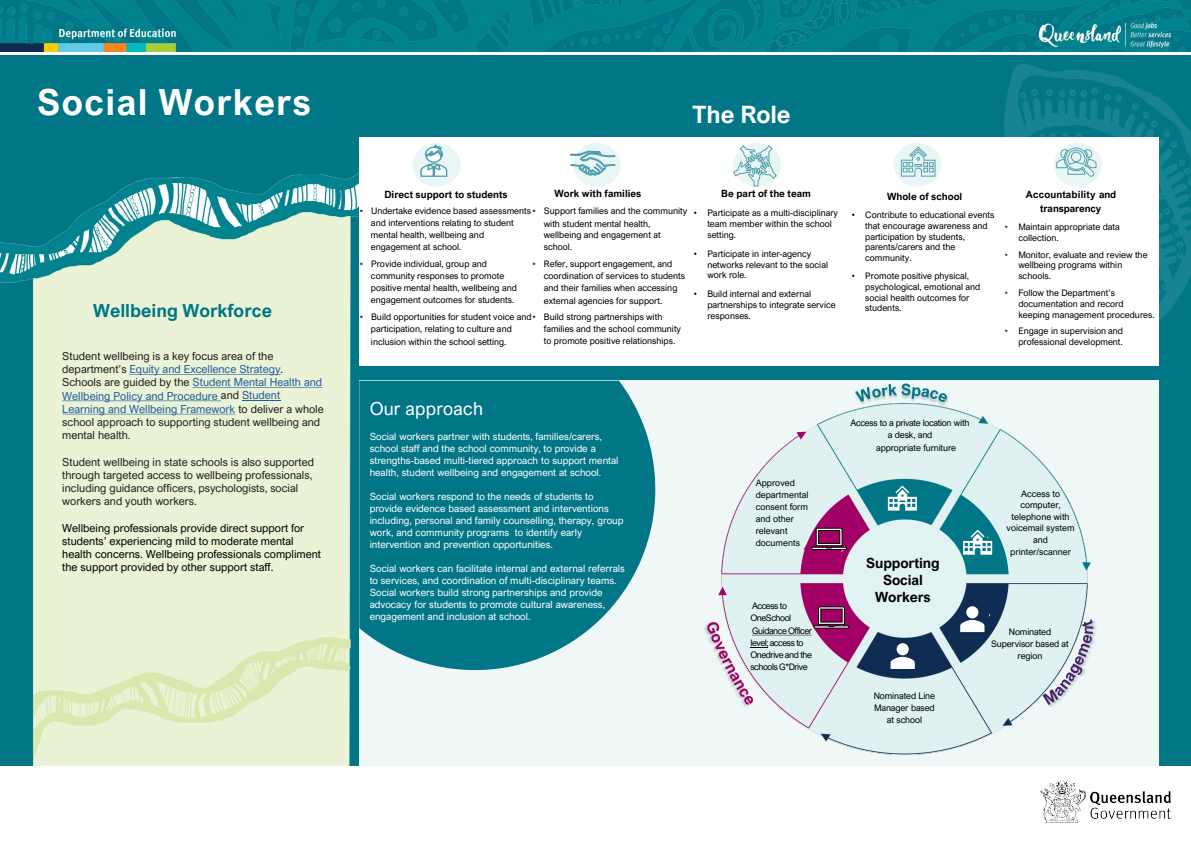
<style>
.page{position:relative;width:1191px;height:843px;background:#fff}
.page>*{position:absolute;margin:0;border:0;box-sizing:border-box;transform-origin:0 0}
.t1{font:700 36px "Arial Nova";letter-spacing:.035em;color:#fff}
.t2{font:700 24px "Arial Nova";letter-spacing:-.01em;color:#fff}
.t3{font:700 18px "Arial Nova";color:#007687}
.t4{font:18px "Arial Nova";letter-spacing:.015em;color:#fff}
.t5{font:700 14px/16.8px "Arial Nova";letter-spacing:-.01em;color:#000;text-align:center}
.t6{font:11px/13.2px "Arial Nova";color:#221e1f}
.t7{font:11px/13.2px "Arial Nova";color:#000}
.t8{font:10px/12px "Arial Nova";color:#fff}
.t9{font:700 10px "Arial Nova";color:#000}
.t10{font:9px/12px "Arial Nova";color:#000}
.t11{font:9px/12px "Arial Nova";letter-spacing:-.05em;color:#000}
.t12{font:9px/12px "Arial Nova";letter-spacing:-.035em;color:#000;text-align:center}
.t13{font:9px/12px "Arial Nova";letter-spacing:-.055em;color:#000}
.s1{color:#215e9e}
.s2{color:#482367}
.s3{font-family:"Arial"}
.s4{font-size:9.5px}
.s5{font-family:"Arial";color:#482367}
</style>
<div class="page">
<div style="left:0;top:55px;width:1191px;height:710px;background:#007687"></div>
<img style="left:1004px;top:64px;width:187px;height:301px">
<img style="left:0;top:171px;width:365px;height:594px">
<div style="left:359px;top:137px;width:799px;height:228px;background:#fff"></div>
<div style="left:359px;top:380px;width:799px;height:385px;background:#eff8f7"></div>
<svg style="left:359px;top:380px;width:296px;height:289px;background:#1b8493"></svg>
<svg style="left:570px;top:143px;width:51px;height:44px"></svg>
<img style="left:721px;top:403px;width:369px;height:351px">
<img style="left:1090px;top:791px;width:81px;height:27px">
<img style="left:1041px;top:780px;width:45px;height:42px">
<svg style="left:129px;top:374px;width:152px;height:1px"></svg>
<svg style="left:193px;top:387px;width:129px;height:1px"></svg>
<svg style="left:62px;top:400px;width:159px;height:1px"></svg>
<hr style="left:242px;top:400px;width:38px;height:1px;background:#215e9e">
<svg style="left:62px;top:413px;width:173px;height:1px"></svg>
<img style="left:0;top:0;width:1191px;height:51px">
<svg style="left:894px;top:143px;width:48px;height:44px"></svg>
<svg style="left:413px;top:143px;width:48px;height:44px"></svg>
<svg style="left:733px;top:143px;width:48px;height:44px"></svg>
<svg style="left:1054px;top:143px;width:48px;height:44px"></svg>
<div style="left:881px;top:483px;width:37px;height:32px;background:#007687"></div>
<div style="left:883px;top:642px;width:38px;height:26px;background:#0f2d52"></div>
<svg style="left:804px;top:517px;width:47px;height:49px"></svg>
<img style="left:852px;top:402px;width:21px;height:4px">
<img style="left:935px;top:397px;width:15px;height:10px">
<svg style="left:855px;top:383px;width:92px;height:19px"></svg>
<img style="left:1041px;top:686px;width:22px;height:22px">
<img style="left:1093px;top:630px;width:3px;height:7px">
<img style="left:1080px;top:616px;width:16px;height:14px">
<svg style="left:1043px;top:619px;width:50px;height:85px"></svg>
<img style="left:704px;top:624px;width:3px;height:10px">
<img style="left:739px;top:704px;width:15px;height:4px">
<svg style="left:707px;top:586px;width:143px;height:118px"></svg>
<svg style="left:897px;top:642px;width:12px;height:13px"></svg>
<svg style="left:891px;top:656px;width:24px;height:12px"></svg>
<svg style="left:957px;top:593px;width:37px;height:44px"></svg>
<svg style="left:888px;top:485px;width:29px;height:25px"></svg>
<svg style="left:950px;top:515px;width:42px;height:43px"></svg>
<h2 class="t1" style="left:37px;top:81px;width:275px">Social Workers</h2>
<p class="t3" style="left:93px;top:300px;width:180px">Wellbeing Workforce</p>
<p class="t6" style="left:62px;top:349px;width:263px">Student wellbeing is a key focus area of the department’s <span class="s1">Equity and Excellence Strategy</span>.<br>Schools are guided by the <span class="s1">Student Mental Health and Wellbeing Policy and Procedure</span> and <span class="s1">Student Learning and Wellbeing Framework</span> to deliver a whole school approach to supporting student wellbeing and mental health.</p>
<p class="t6" style="left:62px;top:455px;width:253px">Student wellbeing in state schools is also supported through targeted access to wellbeing professionals, including guidance officers, psychologists, social workers and youth workers.</p>
<p class="t7" style="left:62px;top:521px;width:260px">Wellbeing professionals provide direct support for students’ experiencing mild to moderate mental health concerns. Wellbeing professionals compliment the support provided by other support staff.</p>
<p class="t2" style="left:692px;top:100px;width:100px">The Role</p>
<p class="t9" style="left:554px;top:187px;width:88px">Work with families</p>
<p class="t10" style="left:544px;top:217px;width:118px">with student mental health, wellbeing and engagement at school.</p>
<p class="t10" style="left:544px;top:258px;width:143px;text-indent:-11px"><span class="s2">•</span> Refer, support engagement, and coordination of services to students and their families when accessing external agencies for support.</p>
<p class="t10" style="left:544px;top:323px;width:139px">families and the school community to promote positive relationships.</p>
<p class="t9" style="left:721px;top:188px;width:91px">Be part of the team</p>
<p class="t10" style="left:707px;top:208px;width:132px;line-height:10.8px;text-indent:-14px"><span class="s3">•</span> Participate as a multi-disciplinary team member within the school setting.</p>
<p class="t10" style="left:707px;top:248px;width:122px;line-height:10.8px;text-indent:-14px"><span class="s3">•</span> Participate in inter-agency networks relevant to the social work role.</p>
<p class="t10" style="left:707px;top:288px;width:130px;line-height:10.8px;text-indent:-14px"><span class="s3">•</span> Build internal and external partnerships to integrate service responses.</p>
<p class="t9" style="left:384px;top:188px;width:125px">Direct support to students</p>
<p class="t10" style="left:371px;top:205px;width:318px;text-indent:-11px"><span class="s2">•</span> Undertake evidence based assessments<span class="s2">•</span> Support families and the community and interventions relating to student<br>mental health, wellbeing and<br>engagement at school.</p>
<p class="t10" style="left:371px;top:258px;width:147px;text-indent:-11px"><span class="s2">•</span> Provide individual, group and community responses to promote positive mental health, wellbeing and engagement outcomes for students.</p>
<p class="t10" style="left:371px;top:310px;width:293px;text-indent:-11px"><span class="s2">•</span> Build opportunities for student voice and<span class="s2">•</span> Build strong partnerships with participation, relating to culture and<br>inclusion within the school setting<span class="s4">.</span></p>
<p class="t9" style="left:887px;top:190px;width:77px">Whole of school</p>
<p class="t10" style="left:865px;top:209px;width:131px;line-height:10.8px;text-indent:-14px"><span class="s3">•</span> Contribute to educational events that encourage awareness and participation by students, parents/carers and the community.</p>
<p class="t10" style="left:865px;top:270px;width:117px;line-height:10.8px;text-indent:-14px"><span class="s3">•</span> Promote positive physical, psychological, emotional and social health outcomes for students.</p>
<p class="t9" style="left:1026px;top:189px;width:92px">Accountability and</p>
<p class="t9" style="left:1040px;top:202px;width:63px">transparency</p>
<p class="t10" style="left:1018px;top:221px;width:103px;line-height:10.8px;text-indent:-14px"><span class="s5">•</span> Maintain appropriate data collection.</p>
<p class="t10" style="left:1018px;top:249px;width:131px;line-height:10.8px;text-indent:-14px"><span class="s5">•</span> Monitor, evaluate and review the wellbeing programs within schools.</p>
<p class="t10" style="left:1018px;top:287px;width:138px;line-height:10.8px;text-indent:-14px"><span class="s5">•</span> Follow the Department’s documentation and record keeping management procedures.</p>
<p class="t10" style="left:1005px;top:325px;width:120px;line-height:10.8px;text-align:right"><span class="s5">•</span> Engage in supervision and professional development.</p>
<p class="t4" style="left:370px;top:398px;width:115px">Our approach</p>
<p class="t8" style="left:370px;top:430px;width:250px">Social workers partner with students, families/carers, school staff and the school community, to provide a strengths-based multi-tiered approach to support mental health, student wellbeing and engagement at school.</p>
<p class="t8" style="left:370px;top:490px;width:255px">Social workers respond to the needs of students to provide evidence based assessment and interventions including, personal and family counselling, therapy, group work, and community programs to identify early intervention and prevention opportunities.</p>
<p class="t8" style="left:370px;top:562px;width:257px">Social workers can facilitate internal and external referrals to services, and coordination of multi-disciplinary teams.<br>Social workers build strong partnerships and provide advocacy for students to promote cultural awareness, engagement and inclusion at school.</p>
<p class="t10" style="left:756px;top:476px;width:54px">Approved departmental consent form and other relevant documents</p>
<p class="t13" style="left:750px;top:599px;width:42px">Access to<br>OneSchool</p>
<p class="t11" style="left:750px;top:624px;width:63px">Guidance Officer level; access to<br>Onedrive and the schools G*Drive</p>
<p class="t12" style="left:851px;top:417px;width:121px">Access to a private location with a desk, and</p>
<p class="t10" style="left:876px;top:442px;width:81px">appropriate furniture</p>
<p class="t5" style="left:866px;top:554px;width:75px">Supporting<br>Social<br>Workers</p>
<p class="t10" style="left:874px;top:689px;width:63px;text-align:center">Nominated Line<br>Manager based at school</p>
<p class="t10" style="left:1007px;top:487px;width:70px;line-height:11.6px;text-align:center">Access to computer, telephone with voicemail system and printer/scanner</p>
<p class="t10" style="left:991px;top:625px;width:79px;text-align:center">Nominated<br>Supervisor based at region</p>
</div>
